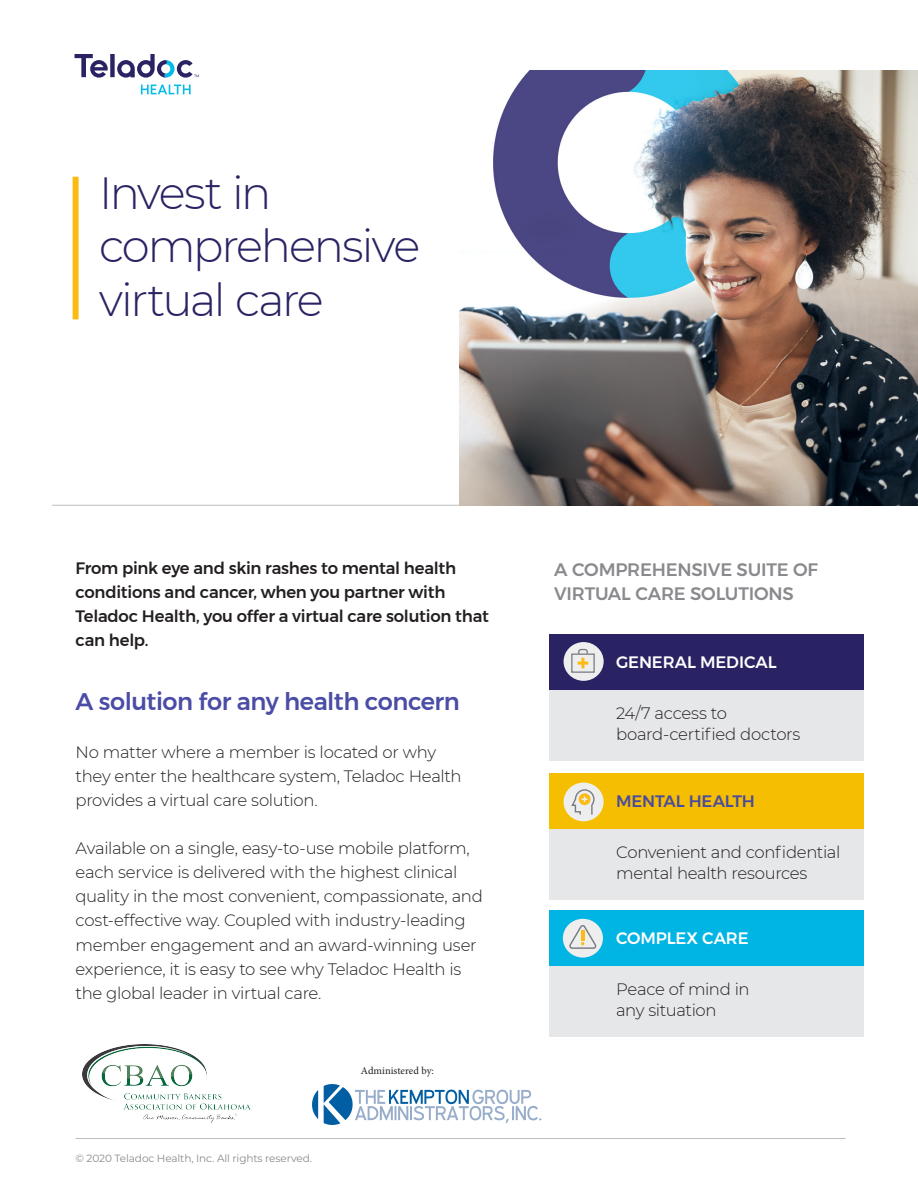
<style>
.page{position:relative;width:918px;height:1188px;background:#fff}
.page>*{position:absolute;margin:0;border:0;box-sizing:border-box;transform-origin:0 0}
.t1{font:300 45px/53.4px "Montserrat";letter-spacing:-.05em;color:#292363}
.t2{font:500 24px "Montserrat";letter-spacing:-.02em;color:#4a4ca6}
.t3{font:500 18px/24px "Montserrat";letter-spacing:-.01em;color:#8a8a8e}
.t4{font:300 16.5px/24px "Montserrat";letter-spacing:-.02em;color:#231f20}
.t5{font:500 16.5px/24px "Montserrat";letter-spacing:-.015em;color:#231f20}
.t6{font:500 16.5px "Montserrat";letter-spacing:-.005em;color:#fff}
.t7{font:500 16.5px "Montserrat";letter-spacing:-.01em;color:#484b9f}
.t8{font:10.5px "Montserrat";letter-spacing:-.01em;color:#8a8a8e}
.t9{font:10.5px "Minion Pro";color:#231f20}
</style>
<div class="page">
<div style="left:550px;top:634px;width:314px;height:57px;background:#292363"></div>
<div style="left:550px;top:773px;width:314px;height:57px;background:#f6be00"></div>
<div style="left:550px;top:911px;width:314px;height:56px;background:#00b4e3"></div>
<div style="left:550px;top:691px;width:314px;height:70px;background:#e6e7e9"></div>
<div style="left:550px;top:830px;width:314px;height:70px;background:#e6e7e9"></div>
<div style="left:550px;top:967px;width:314px;height:70px;background:#e6e7e9"></div>
<svg style="left:75px;top:54px;width:124px;height:40px"></svg>
<hr style="left:76px;top:1138px;width:770px;height:1px;background:#bcbdc0">
<hr style="left:52px;top:505px;width:866px;height:1px;background:#bcbdc0">
<img style="left:459px;top:71px;width:459px;height:434px">
<div style="left:73px;top:177px;width:6px;height:142px;background:#fcba13"></div>
<div style="left:564px;top:642px;width:40px;height:39px;background:#eeeeef;border-radius:50%"></div>
<svg style="left:577px;top:648px;width:11px;height:20px"></svg>
<div style="left:571px;top:654px;width:24px;height:19px;border:1px solid #787d82"></div>
<div style="left:564px;top:783px;width:40px;height:38px;background:#eeeeef;border-radius:50%"></div>
<svg style="left:571px;top:789px;width:24px;height:26px"></svg>
<div style="left:563px;top:919px;width:40px;height:39px;background:#eeeeef;border-radius:50%"></div>
<svg style="left:567px;top:923px;width:30px;height:26px"></svg>
<img style="left:82px;top:1044px;width:169px;height:79px">
<img style="left:313px;top:1084px;width:229px;height:41px">
<p class="t1" style="left:99px;top:165px;width:323px">Invest in comprehensive virtual care</p>
<p class="t5" style="left:76px;top:556px;width:415px">From pink eye and skin rashes to mental health conditions and cancer, when you partner with Teladoc Health, you offer a virtual care solution that can help.</p>
<p class="t3" style="left:554px;top:558px;width:265px">A COMPREHENSIVE SUITE OF<br>VIRTUAL CARE SOLUTIONS</p>
<p class="t2" style="left:76px;top:683px;width:386px">A solution for any health concern</p>
<p class="t4" style="left:76px;top:740px;width:388px">No matter where a member is located or why they enter the healthcare system, Teladoc Health provides a virtual care solution.</p>
<p class="t4" style="left:76px;top:836px;width:409px">Available on a single, easy-to-use mobile platform, each service is delivered with the highest clinical quality in the most convenient, compassionate, and cost-effective way. Coupled with industry-leading member engagement and an award-winning user experience, it is easy to see why Teladoc Health is the global leader in virtual care.</p>
<p class="t8" style="left:76px;top:1151px;width:238px">© 2020 Teladoc Health, Inc. All rights reserved.</p>
<p class="t9" style="left:361px;top:1064px;width:75px">Administered by:</p>
<p class="t6" style="left:616px;top:649px;width:162px">GENERAL MEDICAL</p>
<p class="t4" style="left:616px;top:702px;width:186px;line-height:21px">24/7 access to board-certified doctors</p>
<p class="t7" style="left:616px;top:788px;width:140px">MENTAL HEALTH</p>
<p class="t4" style="left:616px;top:841px;width:226px;line-height:21px">Convenient and confidential mental health resources</p>
<p class="t6" style="left:616px;top:926px;width:134px">COMPLEX CARE</p>
<p class="t4" style="left:616px;top:978px;width:135px;line-height:21px">Peace of mind in any situation</p>
</div>
